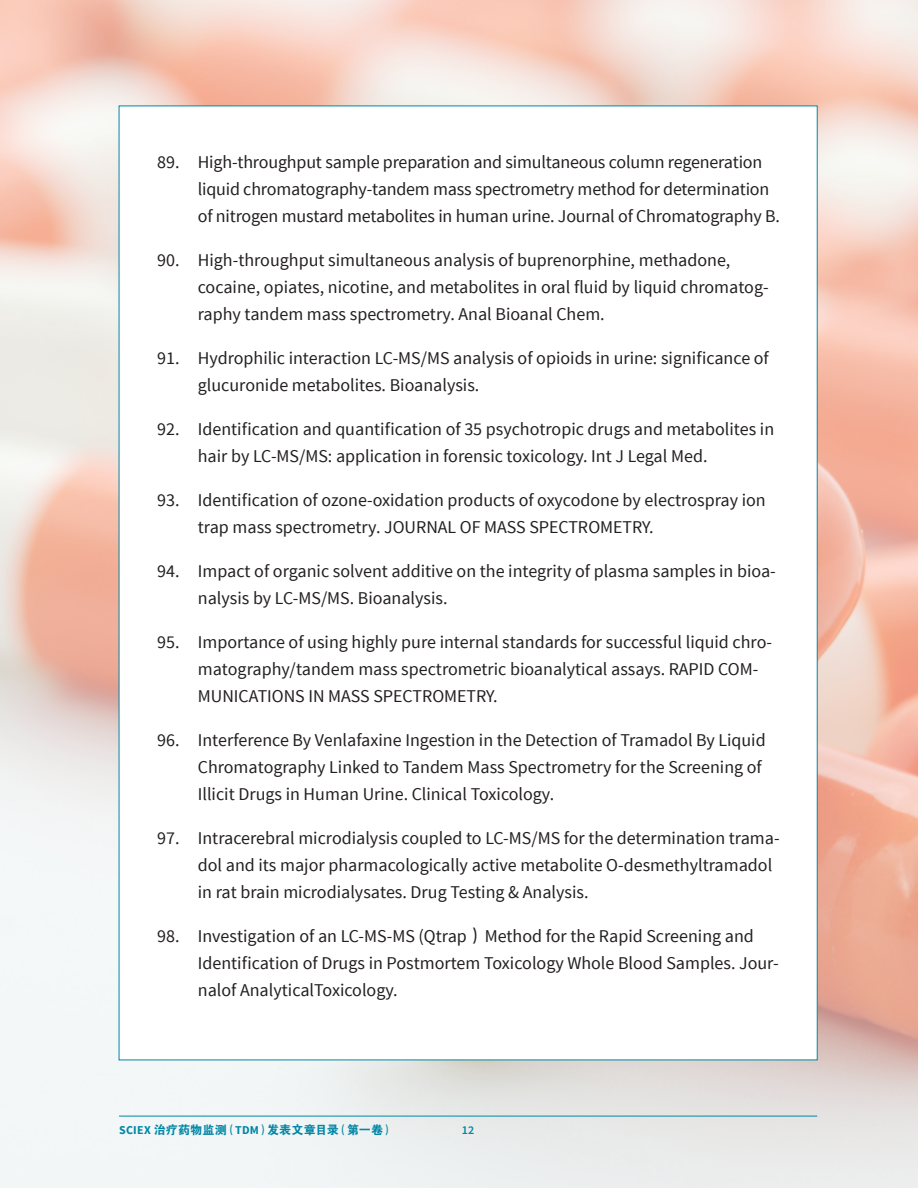
<style>
.page{position:relative;width:918px;height:1188px;background:#fff}
.page>*{position:absolute;margin:0;border:0;box-sizing:border-box;transform-origin:0 0}
.t1{font:18px/27px "Source Sans Pro";color:#231f20}
.t2{font:12px "FZDHTK GBK1 0";letter-spacing:.01em;color:#0087a6}
.t3{font:600 12px "Source Sans Pro";color:#0087a6}
.s1{font-family:"FZZDXK GBK1 0"}
.s2{font-family:"Source Sans Pro";font-weight:700}
</style>
<div class="page">
<img style="left:0;top:0;width:918px;height:1188px">
<hr style="left:119px;top:1116px;width:698px;height:1px;background:#0087a6">
<div style="left:119px;top:106px;width:699px;height:954px;background:#fff"></div>
<p class="t1" style="left:198px;top:149px;width:584px;text-indent:-40px">89. High-throughput sample preparation and simultaneous column regeneration liquid chromatography-tandem mass spectrometry method for determination of nitrogen mustard metabolites in human urine. Journal of Chromatography B.</p>
<p class="t1" style="left:198px;top:247px;width:572px;text-indent:-40px">90. High-throughput simultaneous analysis of buprenorphine, methadone, cocaine, opiates, nicotine, and metabolites in oral fluid by liquid chromatog&shy;raphy tandem mass spectrometry. Anal Bioanal Chem.</p>
<p class="t1" style="left:198px;top:345px;width:573px;text-indent:-40px">91. Hydrophilic interaction LC-MS/MS analysis of opioids in urine: significance of glucuronide metabolites. Bioanalysis.</p>
<p class="t1" style="left:198px;top:416px;width:578px;text-indent:-40px">92. Identification and quantification of 35 psychotropic drugs and metabolites in hair by LC-MS/MS: application in forensic toxicology. Int J Legal Med.</p>
<p class="t1" style="left:198px;top:487px;width:569px;text-indent:-40px">93. Identification of ozone-oxidation products of oxycodone by electrospray ion trap mass spectrometry. JOURNAL OF MASS SPECTROMETRY.</p>
<p class="t1" style="left:198px;top:558px;width:580px;text-indent:-40px">94. Impact of organic solvent additive on the integrity of plasma samples in bioa&shy;nalysis by LC-MS/MS. Bioanalysis.</p>
<p class="t1" style="left:198px;top:629px;width:576px;text-indent:-41px">95. Importance of using highly pure internal standards for successful liquid chro&shy;matography/tandem mass spectrometric bioanalytical assays. RAPID COM-<br>MUNICATIONS IN MASS SPECTROMETRY.</p>
<p class="t1" style="left:198px;top:727px;width:569px;text-indent:-41px">96. Interference By Venlafaxine Ingestion in the Detection of Tramadol By Liquid<br>Chromatography Linked to Tandem Mass Spectrometry for the Screening of<br>Illicit Drugs in Human Urine. Clinical Toxicology.</p>
<p class="t1" style="left:198px;top:825px;width:583px;text-indent:-41px">97. Intracerebral microdialysis coupled to LC-MS/MS for the determination trama&shy;dol and its major pharmacologically active metabolite O-desmethyltramadol in rat brain microdialysates. Drug Testing &amp; Analysis.</p>
<p class="t1" style="left:198px;top:923px;width:582px;text-indent:-40px">98. Investigation of an LC-MS-MS (Qtrap<span class="s1">）</span>Method for the Rapid Screening and<br>Identification of Drugs in Postmortem Toxicology Whole Blood Samples. Jour&shy;nalof AnalyticalToxicology.</p>
<p class="t2" style="left:119px;top:1124px;width:276px"><span class="s2">SCIEX</span> 治疗药物监测（<span class="s2">TDM</span>）发表文章目录（第一卷）</p>
<p class="t3" style="left:462px;top:1122px;width:14px">12</p>
</div>
